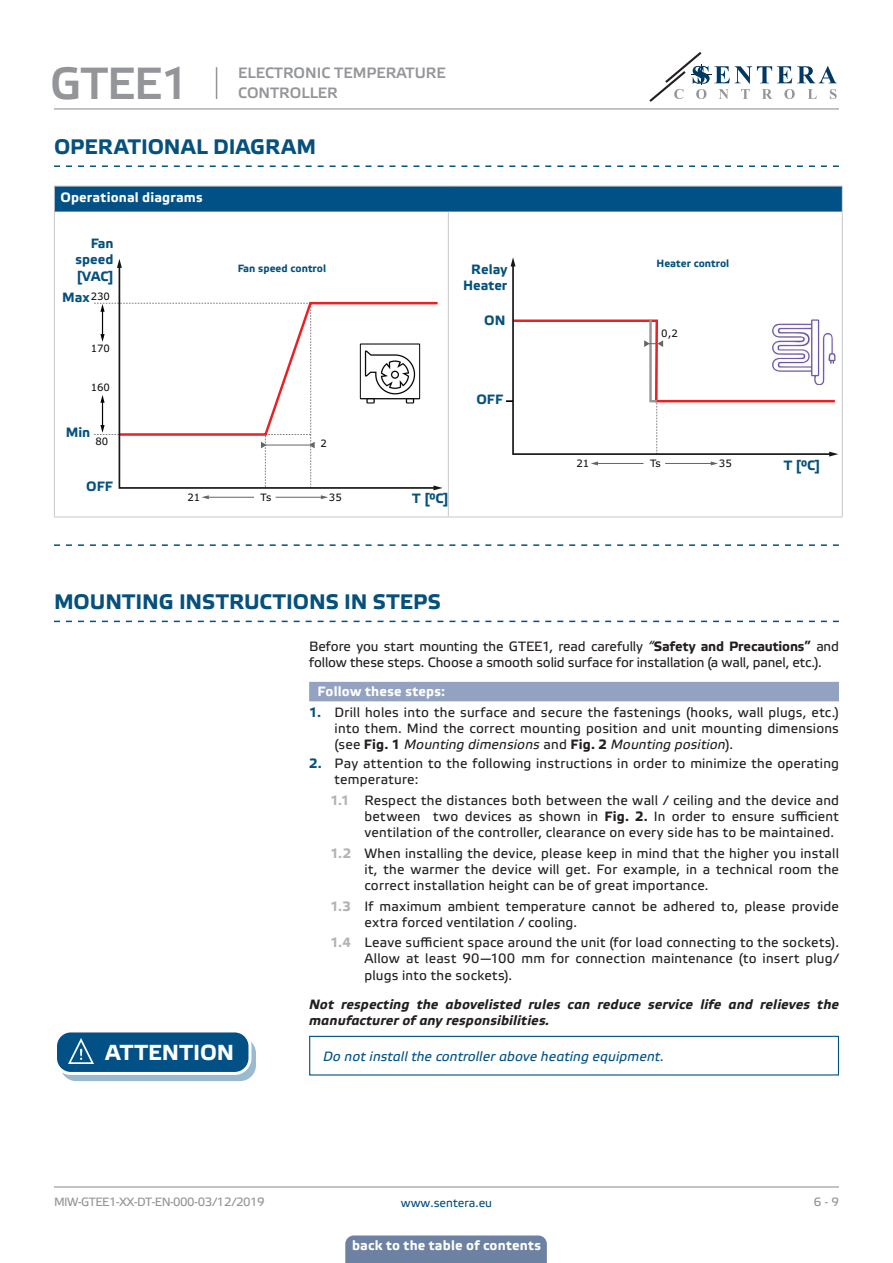
<style>
.page{position:relative;width:893px;height:1263px;background:#fff}
.page>*{position:absolute;margin:0;border:0;box-sizing:border-box;transform-origin:0 0}
.t1{font:45px "Etelka Medium Pro";letter-spacing:-.02em;color:#939598}
.t2{font:700 21.75px "Etelka Text Pro";letter-spacing:.005em;color:#fff}
.t3{font:700 21px "Etelka Text Pro";color:#06517c}
.t4{font:15px "Etelka Medium Pro";color:#939598}
.body{font:13.5px/16.2px "Etelka Text Pro";letter-spacing:.015em;color:#231f20;text-align:justify}
.body-2{font:13.5px/16.2px "Etelka Text Pro";letter-spacing:-.01em;color:#231f20}
.body-3{font:italic 700 13.5px/16.2px "Etelka Text Pro";letter-spacing:.01em;color:#231f20}
.Numbers{font:700 13.5px "Etelka Text Pro";letter-spacing:.005em;color:#06517c}
.Attention_text{font:italic 13.5px "Etelka Text Pro";letter-spacing:.01em;color:#015186}
.head-table{font:700 13.5px "Etelka Text Pro";letter-spacing:.01em;color:#fff}
.Number-roman{font:700 13.5px "Etelka Text Pro";letter-spacing:.02em;color:#fff}
.t5{font:12px "Etelka Text Pro";letter-spacing:-.04em;color:#939598}
.t6{font:12px "Etelka Text Pro";color:#06517c}
.Numbers-2{font:700 10.5px "Etelka Text Pro";letter-spacing:.005em;color:#06517c}
.t7{font:10.2px "Verdana";color:#040503}
.t8{font:10.05px "Verdana";color:#040503}
.s1{font-style:italic}
.s2{font-weight:700}
.s3{font-weight:700;color:#06517c}
.s4{font-weight:700;color:#b2b3b7}
</style>
<div class="page">
<hr style="left:54px;top:108px;width:785px;height:1px;background:#939598">
<hr style="left:54px;top:1186px;width:785px;height:1px;background:#939598">
<svg style="left:649px;top:52px;width:188px;height:50px"></svg>
<div style="left:345px;top:1235px;width:202px;height:28px;background:#6d81a2"></div>
<svg style="left:54px;top:165px;width:785px;height:2px"></svg>
<svg style="left:54px;top:544px;width:785px;height:2px"></svg>
<div style="left:54px;top:186px;width:788px;height:26px;background:#015186"></div>
<svg style="left:55px;top:212px;width:787px;height:305px"></svg>
<hr style="left:54px;top:517px;width:394px;height:1px;background:#c7c8ca">
<hr style="left:448px;top:517px;width:395px;height:1px;background:#c7c8ca">
<hr style="left:54px;top:186px;width:394px;height:1px;background:#c7c8ca">
<svg style="left:54px;top:186px;width:1px;height:26px"></svg>
<hr style="left:448px;top:186px;width:395px;height:1px;background:#c7c8ca">
<svg style="left:842px;top:186px;width:1px;height:26px"></svg>
<hr style="left:54px;top:212px;width:1px;height:305px;background:#c7c8ca">
<hr style="left:448px;top:212px;width:1px;height:305px;background:#c7c8ca">
<hr style="left:842px;top:212px;width:1px;height:305px;background:#c7c8ca">
<svg style="left:118px;top:264px;width:319px;height:37px"></svg>
<svg style="left:117px;top:259px;width:5px;height:9px"></svg>
<svg style="left:94px;top:301px;width:349px;height:198px"></svg>
<img style="left:357px;top:340px;width:66px;height:66px">
<svg style="left:511px;top:263px;width:321px;height:54px"></svg>
<svg style="left:511px;top:257px;width:4px;height:9px"></svg>
<svg style="left:506px;top:317px;width:332px;height:148px"></svg>
<img style="left:769px;top:319px;width:67px;height:66px">
<svg style="left:54px;top:621px;width:785px;height:1px"></svg>
<div style="left:309px;top:682px;width:530px;height:19px;background:#94a2c2"></div>
<div style="left:61px;top:1038px;width:194px;height:42px;background:#9abacf;border-radius:15px"></div>
<div style="left:60px;top:1037px;width:196px;height:44px;border:1px solid #015186;border-radius:15px"></div>
<div style="left:56px;top:1031px;width:194px;height:42px;background:#015186;border-radius:15px"></div>
<div style="left:54px;top:1029px;width:197px;height:46px;border:3px solid #fff;border-radius:15px"></div>
<svg style="left:67px;top:1038px;width:39px;height:43px"></svg>
<div style="left:309px;top:1036px;width:530px;height:39px;border:1px solid #015186"></div>
<hr style="left:216px;top:67px;width:1px;height:32px;background:#939598">
<h1 class="t1" style="left:50px;top:59px;width:141px">GTEE1</h1>
<p class="t4" style="left:238px;top:65px;width:209px">ELECTRONIC TEMPERATURE</p>
<p class="t4" style="left:238px;top:85px;width:101px">CONTROLLER</p>
<p class="t3" style="left:54px;top:135px;width:264px">OPERATIONAL DIAGRAM</p>
<p class="head-table" style="left:60px;top:190px;width:144px">Operational diagrams</p>
<p class="Numbers" style="left:91px;top:236px;width:24px">Fan</p>
<p class="Numbers" style="left:76px;top:252px;width:39px">speed</p>
<p class="Numbers" style="left:77px;top:269px;width:38px">[VAC]</p>
<p class="Numbers" style="left:62px;top:289px;width:29px">Max</p>
<p class="t8" style="left:91px;top:289px;width:21px">230</p>
<p class="t8" style="left:91px;top:342px;width:21px">170</p>
<p class="t8" style="left:91px;top:380px;width:21px">160</p>
<p class="Numbers" style="left:66px;top:425px;width:26px">Min</p>
<p class="t8" style="left:95px;top:434px;width:14px">80</p>
<p class="Numbers" style="left:86px;top:478px;width:28px">OFF</p>
<p class="Numbers-2" style="left:238px;top:263px;width:90px">Fan speed control</p>
<p class="t8" style="left:321px;top:436px;width:8px">2</p>
<p class="t8" style="left:261px;top:490px;width:12px">Ts</p>
<p class="t8" style="left:187px;top:490px;width:14px">21</p>
<p class="t8" style="left:329px;top:490px;width:14px">35</p>
<p class="Numbers" style="left:471px;top:261px;width:38px">Relay</p>
<p class="Numbers" style="left:463px;top:278px;width:46px">Heater</p>
<p class="Numbers" style="left:484px;top:313px;width:23px">ON</p>
<p class="Numbers" style="left:476px;top:392px;width:28px">OFF</p>
<p class="Numbers" style="left:412px;top:490px;width:38px">T [°C]</p>
<p class="Numbers-2" style="left:656px;top:258px;width:74px">Heater control</p>
<p class="t7" style="left:661px;top:326px;width:18px">0,2</p>
<p class="t7" style="left:650px;top:456px;width:12px">Ts</p>
<p class="t7" style="left:576px;top:456px;width:14px">21</p>
<p class="t7" style="left:719px;top:456px;width:14px">35</p>
<p class="Numbers" style="left:784px;top:458px;width:38px">T [°C]</p>
<p class="t3" style="left:54px;top:590px;width:388px">MOUNTING INSTRUCTIONS IN STEPS</p>
<p class="body-2" style="left:309px;top:639px;width:531px">Before you start mounting the GTEE1, read carefully <span class="s1">“</span><span class="s2">Safety and Precautions”</span> and follow these steps. Choose a smooth solid surface for installation (a wall, panel, etc.).</p>
<p class="Number-roman" style="left:318px;top:684px;width:129px">Follow these steps:</p>
<p class="body" style="left:335px;top:705px;width:506px;text-indent:-26px"><span class="s3">1.</span> Drill holes into the surface and secure the fastenings (hooks, wall plugs, etc.) into them. Mind the correct mounting position and unit mounting dimensions (see <span class="s2">Fig. 1</span> <span class="s1">Mounting dimensions</span> and <span class="s2">Fig. 2</span> <span class="s1">Mounting position</span>).</p>
<p class="body" style="left:335px;top:756px;width:506px;text-indent:-26px"><span class="s3">2.</span> Pay attention to the following instructions in order to minimize the operating temperature:</p>
<p class="body" style="left:364px;top:793px;width:476px;text-indent:-34px"><span class="s4">1.1</span> Respect the distances both between the wall / ceiling and the device and between two devices as shown in <span class="s2">Fig. 2.</span> In order to ensure sufficient ventilation of the controller, clearance on every side has to be maintained.</p>
<p class="body" style="left:364px;top:846px;width:476px;text-indent:-34px"><span class="s4">1.2</span> When installing the device, please keep in mind that the higher you install it, the warmer the device will get. For example, in a technical room the correct installation height can be of great importance.</p>
<p class="body" style="left:364px;top:898px;width:476px;text-indent:-34px"><span class="s4">1.3</span> If maximum ambient temperature cannot be adhered to, please provide extra forced ventilation / cooling.</p>
<p class="body" style="left:364px;top:935px;width:476px;text-indent:-34px"><span class="s4">1.4</span> Leave sufficient space around the unit (for load connecting to the sockets).<br>Allow at least 90—100 mm for connection maintenance (to insert plug/ plugs into the sockets).</p>
<p class="body-3" style="left:309px;top:996px;width:531px">Not respecting the abovelisted rules can reduce service life and relieves the manufacturer of any responsibilities.</p>
<p class="t2" style="left:105px;top:1040px;width:130px">ATTENTION</p>
<p class="Attention_text" style="left:323px;top:1049px;width:342px">Do not install the controller above heating equipment.</p>
<p class="t5" style="left:54px;top:1195px;width:212px">MIW-GTEE1-XX-DT-EN-000 - 03 / 12 / 2019</p>
<p class="t6" style="left:401px;top:1196px;width:93px">www.sentera.eu</p>
<p class="t5" style="left:814px;top:1195px;width:27px">6 - 9</p>
<p class="head-table" style="left:352px;top:1238px;width:190px">back to the table of contents</p>
</div>
